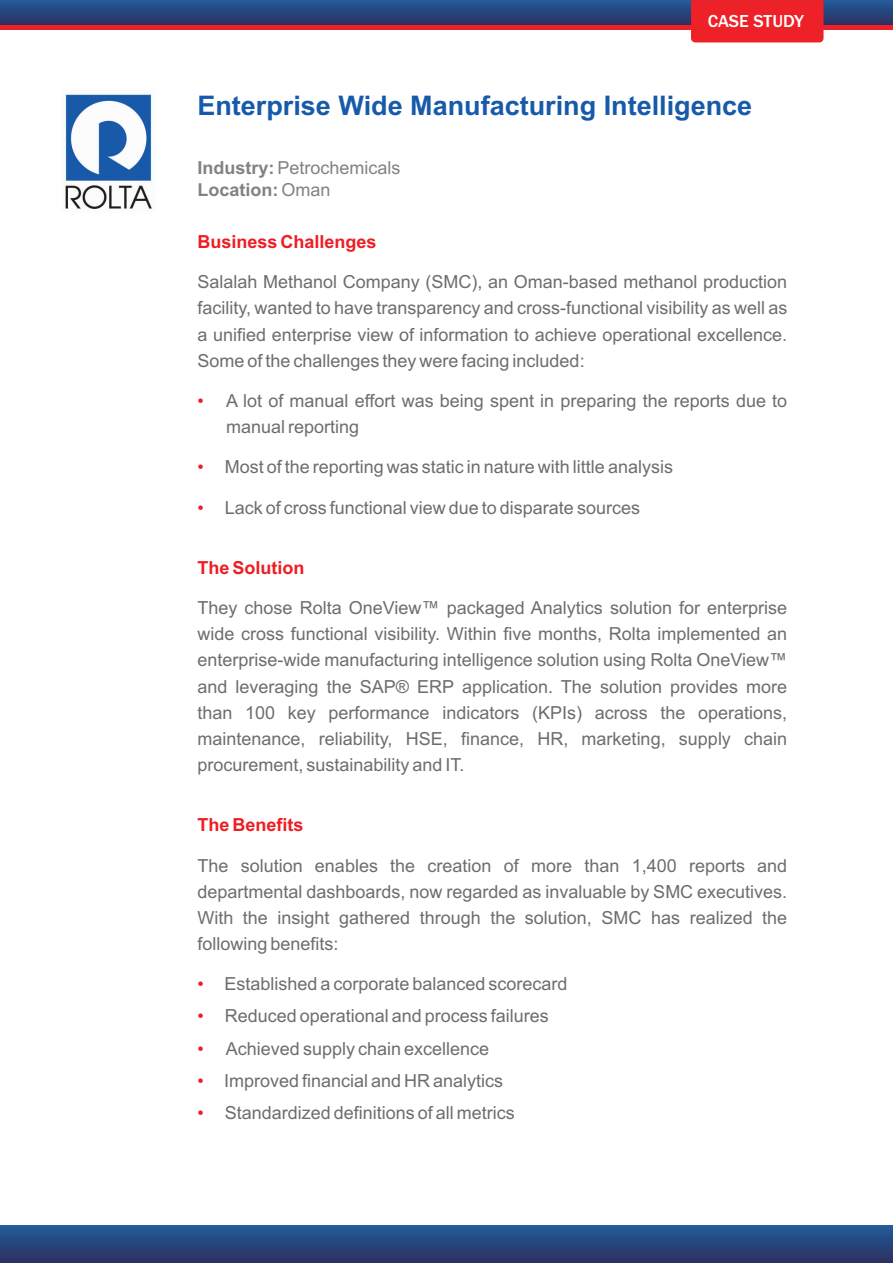
<style>
.page{position:relative;width:893px;height:1263px;background:#fff}
.page>*{position:absolute;margin:0;border:0;box-sizing:border-box;transform-origin:0 0}
.t1{font:700 27px "Arial";color:#185aaa}
.t2{font:18px/26.1px "Arial";color:#6c6d70;text-align:justify}
.t3{font:700 18px "Arial";color:#ee1d23}
.t4{font:700 18px/22px "Arial";color:#808285}
.t5{font:500 18px "Franklin Gothic";color:#fff}
.t6{font:18px/32.1px "Arial";color:#ee1d23;text-align:justify}
.s1{font-weight:400}
</style>
<div class="page">
<svg style="left:0;top:0;width:893px;height:25px"></svg>
<div style="left:0;top:25px;width:893px;height:5px;background:#ee2028"></div>
<div style="left:691px;top:0;width:132px;height:42px;background:#ee2028"></div>
<img style="left:65px;top:94px;width:87px;height:115px">
<div style="left:0;top:1225px;width:893px;height:38px;background:linear-gradient(to bottom,#225c9b,#2e3061)"></div>
<p class="t5" style="left:708px;top:15px;width:98px">CASE STUDY</p>
<h1 class="t1" style="left:197px;top:96px;width:556px">Enterprise Wide Manufacturing Intelligence</h1>
<p class="t4" style="left:197px;top:158px;width:205px">Industry: <span class="s1">Petrochemicals<br></span>Location: <span class="s1">Oman</span></p>
<p class="t3" style="left:197px;top:235px;width:181px">Business Challenges</p>
<p class="t2" style="left:197px;top:271px;width:591px">Salalah Methanol Company (SMC), an Oman-based methanol production facility, wanted to have transparency and cross-functional visibility as well as a unified enterprise view of information to achieve operational excellence.<br>Some of the challenges they were facing included:</p>
<p class="t2" style="left:226px;top:389px;width:563px">A lot of manual effort was being spent in preparing the reports due to manual reporting</p>
<p class="t2" style="left:225px;top:456px;width:450px">Most of the reporting was static in nature with little analysis</p>
<p class="t2" style="left:225px;top:496px;width:417px">Lack of cross functional view due to disparate sources</p>
<p class="t6" style="left:197px;top:386px;width:8px">•</p>
<p class="t6" style="left:197px;top:453px;width:8px">•</p>
<p class="t6" style="left:197px;top:493px;width:8px">•</p>
<p class="t3" style="left:197px;top:561px;width:109px">The Solution</p>
<p class="t2" style="left:197px;top:596px;width:591px">They chose Rolta OneView™ packaged Analytics solution for enterprise wide cross functional visibility. Within five months, Rolta implemented an enterprise-wide manufacturing intelligence solution using Rolta OneView™ and leveraging the SAP® ERP application. The solution provides more than 100 key performance indicators (KPIs) across the operations, maintenance, reliability, HSE, finance, HR, marketing, supply chain procurement, sustainability and IT.</p>
<p class="t3" style="left:197px;top:818px;width:108px">The Benefits</p>
<p class="t2" style="left:197px;top:854px;width:591px">The solution enables the creation of more than 1,400 reports and departmental dashboards, now regarded as invaluable by SMC executives.<br>With the insight gathered through the solution, SMC has realized the following benefits:</p>
<p class="t2" style="left:224px;top:969px;width:345px;line-height:32.1px;text-align:left">Established a corporate balanced scorecard Reduced operational and process failures Achieved supply chain excellence<br>Improved financial and HR analytics Standardized definitions of all metrics</p>
<p class="t6" style="left:197px;top:969px;width:8px">• • • • •</p>
</div>
